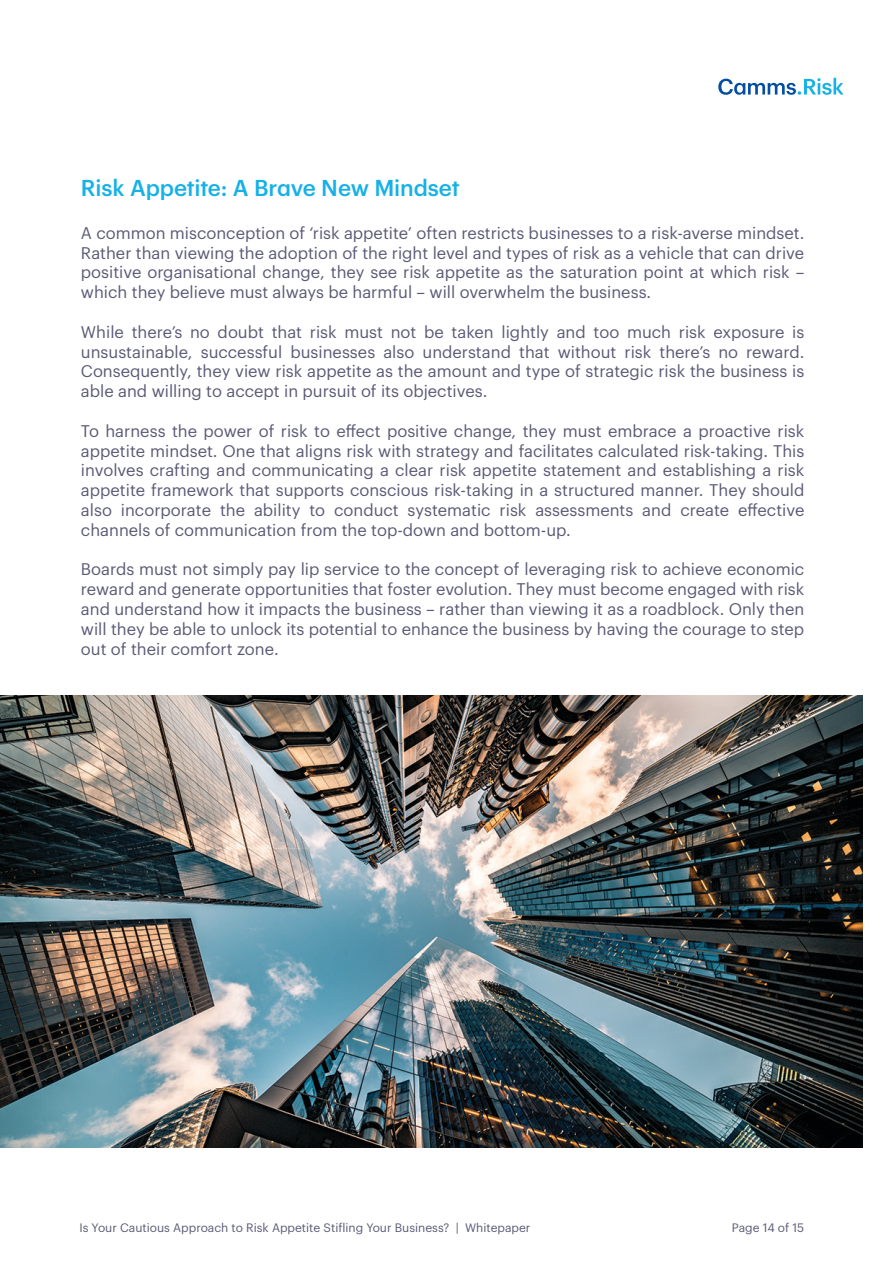
<style>
.page{position:relative;width:893px;height:1263px;background:#fff}
.page>*{position:absolute;margin:0;border:0;box-sizing:border-box;transform-origin:0 0}
.t1{font:500 22.5px "Graphik Alt";letter-spacing:-.01em;color:#16b1e7}
.t2{font:16.5px/19.8px "Graphik";color:#5b5a76;text-align:justify}
.t3{font:12px "Graphik";color:#5b5a76}
</style>
<div class="page">
<svg style="left:718px;top:78px;width:125px;height:17px"></svg>
<img style="left:0;top:695px;width:863px;height:452px">
<h1 class="t1" style="left:81px;top:171px;width:380px">Risk Appetite: A Brave New Mindset</h1>
<p class="t2" style="left:81px;top:222px;width:725px">A common misconception of ‘risk appetite’ often restricts businesses to a risk-averse mindset.<br>Rather than viewing the adoption of the right level and types of risk as a vehicle that can drive positive organisational change, they see risk appetite as the saturation point at which risk – which they believe must always be harmful – will overwhelm the business.</p>
<p class="t2" style="left:81px;top:321px;width:725px">While there’s no doubt that risk must not be taken lightly and too much risk exposure is unsustainable, successful businesses also understand that without risk there’s no reward.<br>Consequently, they view risk appetite as the amount and type of strategic risk the business is able and willing to accept in pursuit of its objectives.</p>
<p class="t2" style="left:81px;top:420px;width:725px">To harness the power of risk to effect positive change, they must embrace a proactive risk appetite mindset. One that aligns risk with strategy and facilitates calculated risk-taking. This involves crafting and communicating a clear risk appetite statement and establishing a risk appetite framework that supports conscious risk-taking in a structured manner. They should also incorporate the ability to conduct systematic risk assessments and create effective channels of communication from the top-down and bottom-up.</p>
<p class="t2" style="left:81px;top:558px;width:725px">Boards must not simply pay lip service to the concept of leveraging risk to achieve economic reward and generate opportunities that foster evolution. They must become engaged with risk and understand how it impacts the business – rather than viewing it as a roadblock. Only then will they be able to unlock its potential to enhance the business by having the courage to step out of their comfort zone.</p>
<p class="t3" style="left:79px;top:1219px;width:453px">Is Your Cautious Approach to Risk Appetite Stifling Your Business? | Whitepaper</p>
<p class="t3" style="left:732px;top:1219px;width:74px">Page 14 of 15</p>
</div>
